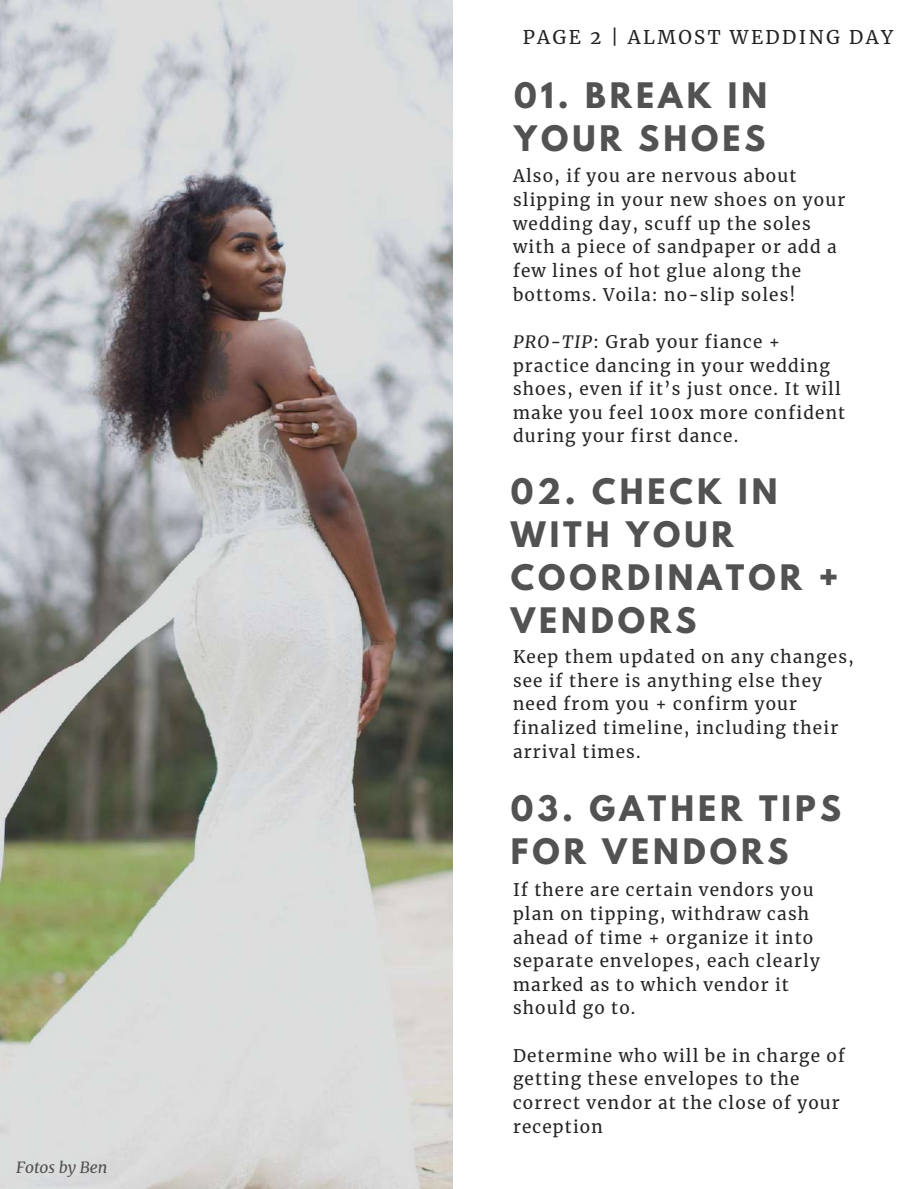
<style>
.page{position:relative;width:918px;height:1189px;background:#fff}
.page>*{position:absolute;margin:0;border:0;box-sizing:border-box;transform-origin:0 0}
.t1{font:700 31.2px/42.8px "League Spartan";letter-spacing:.13em;color:#525252}
.t2{font:18.75px "Merriweather";letter-spacing:.13em;color:#232323}
.t3{font:17.1px/23.7px "Merriweather";letter-spacing:.07em;color:#232323}
.t4{font:italic 15.6px "Merriweather";color:#525252}
.s1{font-style:italic}
</style>
<div class="page">
<img style="left:0;top:0;width:452px;height:1188px">
<p class="t4" style="left:16px;top:1157px;width:93px">Fotos by Ben</p>
<p class="t2" style="left:523px;top:25px;width:372px">PAGE 2 | ALMOST WEDDING DAY</p>
<h1 class="t1" style="left:514px;top:78px;width:254px">01. BREAK IN<br>YOUR SHOES</h1>
<p class="t3" style="left:513px;top:164px;width:334px">Also, if you are nervous about slipping in your new shoes on your wedding day, scuff up the soles with a piece of sandpaper or add a few lines of hot glue along the bottoms. Voila: no-slip soles!</p>
<p class="t3" style="left:513px;top:330px;width:334px"><span class="s1">PRO-TIP</span>: Grab your fiance + practice dancing in your wedding shoes, even if it’s just once. It will make you feel 100x more confident during your first dance.</p>
<h1 class="t1" style="left:511px;top:474px;width:329px">02. CHECK IN<br>WITH YOUR<br>COORDINATOR +<br>VENDORS</h1>
<p class="t3" style="left:513px;top:645px;width:342px">Keep them updated on any changes, see if there is anything else they need from you + confirm your finalized timeline, including their arrival times.</p>
<h1 class="t1" style="left:511px;top:790px;width:332px">03. GATHER TIPS<br>FOR VENDORS</h1>
<p class="t3" style="left:513px;top:878px;width:308px">If there are certain vendors you plan on tipping, withdraw cash ahead of time + organize it into separate envelopes, each clearly marked as to which vendor it should go to.</p>
<p class="t3" style="left:513px;top:1043px;width:333px">Determine who will be in charge of getting these envelopes to the correct vendor at the close of your reception</p>
</div>
